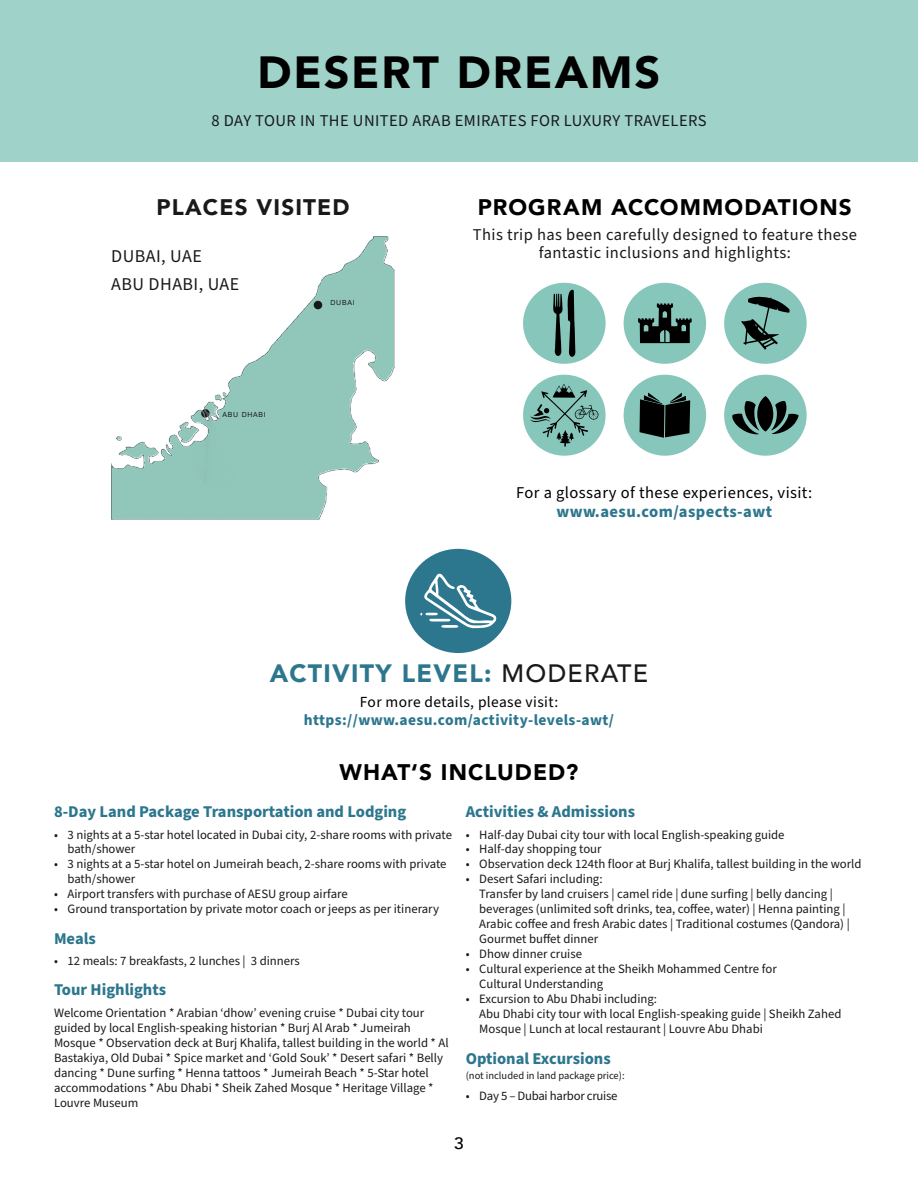
<style>
.page{position:relative;width:918px;height:1188px;background:#fff}
.page>*{position:absolute;margin:0;border:0;box-sizing:border-box;transform-origin:0 0}
.t1{font:900 45px "Avenir";letter-spacing:.045em;color:#000}
.t2{font:900 25.05px "Avenir";letter-spacing:.05em;color:#2c768e}
.t3{font:900 22.5px "Avenir";letter-spacing:.05em;color:#000}
.t4{font:900 22.5px "Avenir";letter-spacing:.05em;color:#19191a}
.t5{font:18px/28.3px "Source Sans Pro";letter-spacing:.025em;color:#19191a}
.t6{font:16.5px/18px "Source Sans Pro";letter-spacing:.025em;color:#19191a;text-align:center}
.t7{font:700 16.5px "Source Sans Pro";color:#2c768e}
.t8{font:16.5px "Source Sans Pro";letter-spacing:.025em;color:#000}
.t9{font:700 16.5px "Source Sans Pro";letter-spacing:.025em;color:#2c768e}
.t10{font:500 16.5px "Avenir";color:#000101;scale:1.1 1}
.t11{font:700 15.45px "Source Sans Pro";letter-spacing:.025em;color:#2c768e}
.t12{font:15.45px "Source Sans Pro";letter-spacing:.025em;color:#000}
.t13{font:12.75px/15px "Source Sans Pro";color:#19191a}
.t14{font:12.75px "Source Sans Pro";letter-spacing:-.02em;color:#19191a}
.t15{font:10.5px "Source Sans Pro";color:#19191a}
.t16{font:7.05px "Arial";letter-spacing:.1em;color:#1a191a}
.s1{font-weight:500;color:#1a1a1a}
</style>
<div class="page">
<div style="left:0;top:0;width:918px;height:162px;background:#9fd2c9"></div>
<div style="left:405px;top:549px;width:106px;height:104px;background:#2c768e;border-radius:50%"></div>
<svg style="left:420px;top:573px;width:77px;height:56px"></svg>
<div style="left:523px;top:283px;width:83px;height:81px;background:#87c6bb;border-radius:50%"></div>
<svg style="left:553px;top:290px;width:22px;height:67px"></svg>
<div style="left:523px;top:375px;width:83px;height:81px;background:#87c6bb;border-radius:50%"></div>
<svg style="left:530px;top:384px;width:69px;height:63px"></svg>
<div style="left:724px;top:283px;width:83px;height:81px;background:#87c6bb;border-radius:50%"></div>
<svg style="left:741px;top:297px;width:49px;height:53px"></svg>
<div style="left:624px;top:375px;width:82px;height:81px;background:#87c6bb;border-radius:50%"></div>
<svg style="left:640px;top:393px;width:50px;height:45px"></svg>
<div style="left:624px;top:283px;width:82px;height:81px;background:#87c6bb;border-radius:50%"></div>
<svg style="left:638px;top:303px;width:54px;height:40px"></svg>
<img style="left:111px;top:236px;width:283px;height:283px">
<div style="left:724px;top:375px;width:83px;height:81px;background:#87c6bb;border-radius:50%"></div>
<svg style="left:732px;top:396px;width:67px;height:38px"></svg>
<h1 class="t1" style="left:258px;top:34px;width:404px">DESERT DREAMS</h1>
<p class="t6" style="left:211px;top:112px;width:497px">8 DAY TOUR IN THE UNITED ARAB EMIRATES FOR LUXURY TRAVELERS</p>
<h3 class="t4" style="left:157px;top:188px;width:194px">PLACES VISITED</h3>
<h3 class="t5" style="left:111px;top:242px;width:130px">DUBAI, UAE<br>ABU DHABI, UAE</h3>
<p class="t16" style="left:222px;top:409px;width:45px">ABU DHABI</p>
<p class="t16" style="left:331px;top:298px;width:26px">DUBAI</p>
<h3 class="t3" style="left:478px;top:188px;width:375px">PROGRAM ACCOMMODATIONS</h3>
<p class="t6" style="left:473px;top:226px;width:385px">This trip has been carefully designed to feature these fantastic inclusions and highlights:</p>
<p class="t8" style="left:516px;top:481px;width:298px">For a glossary of these experiences, visit:</p>
<p class="t9" style="left:556px;top:501px;width:217px">www.aesu.com/aspects-awt</p>
<h2 class="t2" style="left:270px;top:652px;width:380px">ACTIVITY LEVEL: <span class="s1">MODERATE</span></h2>
<p class="t12" style="left:360px;top:691px;width:200px">For more details, please visit:</p>
<p class="t11" style="left:304px;top:710px;width:312px">https://www.aesu.com/activity-levels-awt/</p>
<h3 class="t3" style="left:340px;top:753px;width:240px">WHAT‘S INCLUDED?</h3>
<p class="t7" style="left:466px;top:800px;width:171px">Activities &amp; Admissions</p>
<p class="t13" style="left:466px;top:827px;width:320px">• Half-day Dubai city tour with local English-speaking guide</p>
<p class="t13" style="left:466px;top:842px;width:137px">• Half-day shopping tour</p>
<p class="t13" style="left:466px;top:857px;width:397px">• Observation deck 124th floor at Burj Khalifa, tallest building in the world</p>
<p class="t13" style="left:479px;top:872px;width:372px;text-indent:-14px">• Desert Safari including:<br>Transfer by land cruisers | camel ride | dune surfing | belly dancing | beverages (unlimited soft drinks, tea, coffee, water) | Henna painting | Arabic coffee and fresh Arabic dates | Traditional costumes (Qandora) | Gourmet buffet dinner</p>
<p class="t13" style="left:466px;top:947px;width:118px">• Dhow dinner cruise</p>
<p class="t13" style="left:479px;top:962px;width:299px;text-indent:-14px">• Cultural experience at the Sheikh Mohammed Centre for<br>Cultural Understanding</p>
<p class="t13" style="left:479px;top:992px;width:364px;text-indent:-14px">• Excursion to Abu Dhabi including:<br>Abu Dhabi city tour with local English-speaking guide | Sheikh Zahed<br>Mosque | Lunch at local restaurant | Louvre Abu Dhabi</p>
<p class="t7" style="left:466px;top:1047px;width:147px">Optional Excursions</p>
<p class="t15" style="left:466px;top:1068px;width:160px">(not included in land package price):</p>
<p class="t14" style="left:466px;top:1088px;width:153px">• Day 5 – Dubai harbor cruise</p>
<p class="t7" style="left:54px;top:800px;width:354px">8-Day Land Package Transportation and Lodging</p>
<p class="t13" style="left:68px;top:827px;width:386px;text-indent:-14px">• 3 nights at a 5-star hotel located in Dubai city, 2-share rooms with private bath/shower</p>
<p class="t13" style="left:68px;top:857px;width:381px;text-indent:-14px">• 3 nights at a 5-star hotel on Jumeirah beach, 2-share rooms with private bath/shower</p>
<p class="t13" style="left:54px;top:887px;width:295px">• Airport transfers with purchase of AESU group airfare</p>
<p class="t13" style="left:54px;top:902px;width:386px">• Ground transportation by private motor coach or jeeps as per itinerary</p>
<p class="t7" style="left:54px;top:927px;width:43px">Meals</p>
<p class="t13" style="left:54px;top:954px;width:247px">• 12 meals: 7 breakfasts, 2 lunches | 3 dinners</p>
<p class="t7" style="left:54px;top:979px;width:114px">Tour Highlights</p>
<p class="t13" style="left:54px;top:1006px;width:396px">Welcome Orientation * Arabian ‘dhow’ evening cruise * Dubai city tour guided by local English-speaking historian * Burj Al Arab * Jumeirah Mosque * Observation deck at Burj Khalifa, tallest building in the world * Al Bastakiya, Old Dubai * Spice market and ‘Gold Souk’ * Desert safari * Belly dancing * Dune surfing * Henna tattoos * Jumeirah Beach * 5-Star hotel accommodations * Abu Dhabi * Sheik Zahed Mosque * Heritage Village * Louvre Museum</p>
<p class="t10" style="left:454px;top:1129px;width:11px">3</p>
</div>
